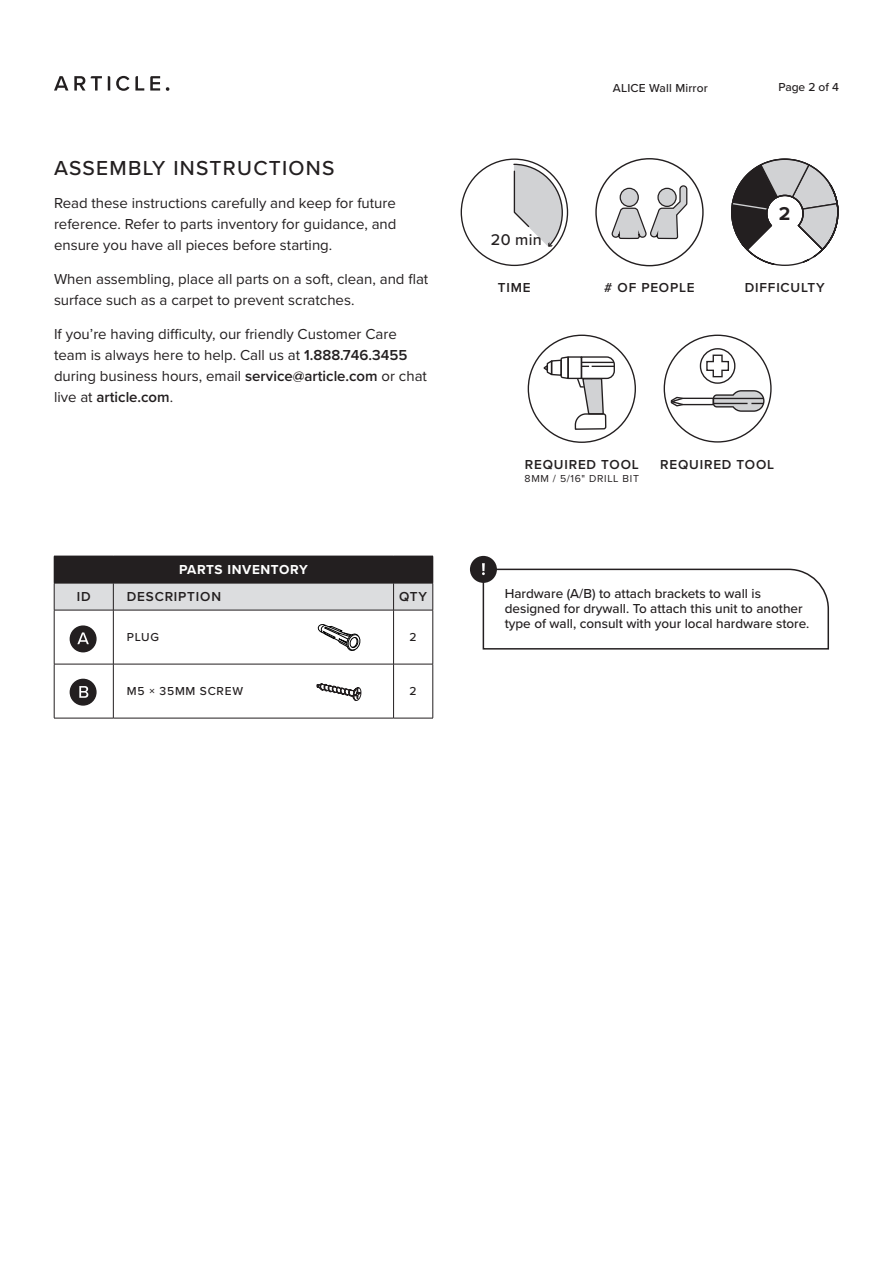
<style>
.page{position:relative;width:893px;height:1263px;background:#fff}
.page>*{position:absolute;margin:0;border:0;box-sizing:border-box;transform-origin:0 0}
.body_copy{font:500 21px "Proxima Nova";letter-spacing:.06em;color:#231f20}
.t1{font:700 19.35px "Proxima Nova";color:#231f20}
.t2{font:500 16.2px "Proxima Nova";color:#231f20}
.body_copy-2{font:15px/21px "Proxima Nova";color:#231f20}
.body_copy-3{font:500 13.5px/15px "Proxima Nova";color:#231f20}
.t3{font:600 13.5px "Proxima Nova";letter-spacing:.06em;color:#231f20}
.t4{font:700 13.5px "Proxima Nova";letter-spacing:.045em;color:#fff}
.t5{font:500 12px "Proxima Nova";letter-spacing:.015em;color:#231f20}
.t6{font:500 12px "Proxima Nova";letter-spacing:.06em;color:#231f20}
.t7{font:10.5px "Proxima Nova";letter-spacing:.06em;color:#231f20}
.s1{font-weight:600}
</style>
<div class="page">
<svg style="left:461px;top:158px;width:107px;height:108px"></svg>
<svg style="left:664px;top:335px;width:108px;height:108px"></svg>
<svg style="left:595px;top:158px;width:109px;height:108px"></svg>
<svg style="left:528px;top:335px;width:108px;height:108px"></svg>
<svg style="left:731px;top:158px;width:108px;height:108px"></svg>
<svg style="left:54px;top:556px;width:380px;height:54px;background:#7b797a"></svg>
<hr style="left:54px;top:610px;width:59px;height:1px;background:#231f20">
<hr style="left:54px;top:610px;width:1px;height:54px;background:#231f20">
<hr style="left:113px;top:610px;width:281px;height:1px;background:#231f20">
<hr style="left:113px;top:610px;width:1px;height:54px;background:#231f20">
<hr style="left:394px;top:610px;width:39px;height:1px;background:#231f20">
<hr style="left:393px;top:610px;width:1px;height:54px;background:#231f20">
<hr style="left:433px;top:610px;width:1px;height:54px;background:#231f20">
<hr style="left:54px;top:664px;width:59px;height:1px;background:#231f20">
<hr style="left:54px;top:664px;width:1px;height:54px;background:#231f20">
<hr style="left:113px;top:664px;width:281px;height:1px;background:#231f20">
<hr style="left:113px;top:664px;width:1px;height:54px;background:#231f20">
<hr style="left:394px;top:664px;width:39px;height:1px;background:#231f20">
<hr style="left:393px;top:664px;width:1px;height:54px;background:#231f20">
<hr style="left:433px;top:664px;width:1px;height:54px;background:#231f20">
<hr style="left:54px;top:718px;width:59px;height:1px;background:#231f20">
<hr style="left:113px;top:718px;width:281px;height:1px;background:#231f20">
<hr style="left:394px;top:718px;width:39px;height:1px;background:#231f20">
<div style="left:70px;top:626px;width:26px;height:26px;background:#231f20;border-radius:50%"></div>
<div style="left:70px;top:625px;width:27px;height:27px;border:1px solid #231f20;border-radius:50%"></div>
<svg style="left:77px;top:632px;width:12px;height:12px"></svg>
<div style="left:70px;top:679px;width:26px;height:26px;background:#231f20;border-radius:50%"></div>
<div style="left:70px;top:679px;width:27px;height:27px;border:1px solid #231f20;border-radius:50%"></div>
<svg style="left:79px;top:686px;width:9px;height:12px"></svg>
<svg style="left:54px;top:76px;width:116px;height:15px"></svg>
<div style="left:471px;top:557px;width:24px;height:24px;background:#231f20;border-radius:50%"></div>
<div style="left:470px;top:556px;width:27px;height:27px;border:3px solid #231f20;border-radius:50%"></div>
<svg style="left:482px;top:563px;width:347px;height:87px"></svg>
<svg style="left:317px;top:624px;width:44px;height:27px"></svg>
<svg style="left:317px;top:683px;width:44px;height:18px"></svg>
<p class="body_copy" style="left:54px;top:152px;width:282px">ASSEMBLY INSTRUCTIONS</p>
<p class="body_copy-2" style="left:54px;top:192px;width:344px;text-align:justify">Read these instructions carefully and keep for future reference. Refer to parts inventory for guidance, and ensure you have all pieces before starting.</p>
<p class="body_copy-2" style="left:54px;top:268px;width:376px">When assembling, place all parts on a soft, clean, and flat surface such as a carpet to prevent scratches.</p>
<p class="body_copy-2" style="left:54px;top:323px;width:374px">If you’re having difficulty, our friendly Customer Care team is always here to help. Call us at <span class="s1">1.888.746.3455 </span>during business hours, email <span class="s1">service@article.com</span> or chat live at <span class="s1">article.com</span>.</p>
<p class="t4" style="left:179px;top:559px;width:130px">PARTS INVENTORY</p>
<p class="t3" style="left:77px;top:586px;width:15px">ID</p>
<p class="t3" style="left:127px;top:586px;width:96px">DESCRIPTION</p>
<p class="t3" style="left:399px;top:586px;width:29px">QTY</p>
<p class="t5" style="left:127px;top:628px;width:34px">PLUG</p>
<p class="t5" style="left:410px;top:628px;width:9px">2</p>
<p class="t6" style="left:127px;top:682px;width:118px">M5 × 35MM SCREW</p>
<p class="t5" style="left:410px;top:682px;width:9px">2</p>
<p class="t2" style="left:491px;top:228px;width:52px">20 min</p>
<p class="t3" style="left:498px;top:278px;width:34px">TIME</p>
<p class="t5" style="left:613px;top:79px;width:97px">ALICE Wall Mirror</p>
<p class="t5" style="left:778px;top:78px;width:62px">Page 2 of 4</p>
<p class="t1" style="left:779px;top:199px;width:13px">2</p>
<p class="t3" style="left:604px;top:278px;width:92px"># OF PEOPLE</p>
<p class="t3" style="left:745px;top:278px;width:81px">DIFFICULTY</p>
<p class="t3" style="left:525px;top:454px;width:115px">REQUIRED TOOL</p>
<p class="t7" style="left:525px;top:471px;width:116px">8MM / 5/16" DRILL BIT</p>
<p class="t3" style="left:660px;top:454px;width:115px">REQUIRED TOOL</p>
<p class="body_copy-3" style="left:505px;top:585px;width:306px">Hardware (A/B) to attach brackets to wall is designed for drywall. To attach this unit to another type of wall, consult with your local hardware store.</p>
</div>
